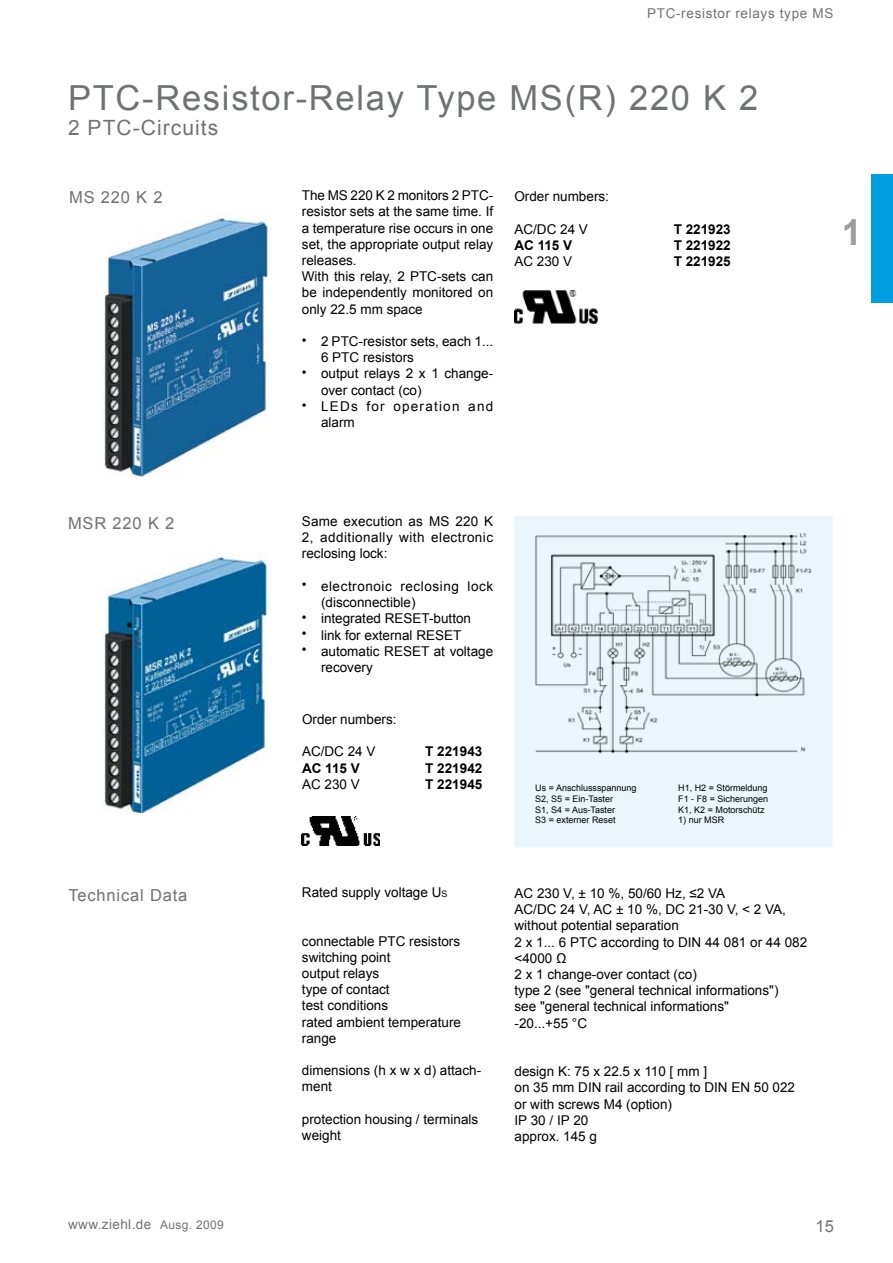
<style>
.page{position:relative;width:893px;height:1263px;background:#fff}
.page>*{position:absolute;margin:0;border:0;box-sizing:border-box;transform-origin:0 0}
.t1{font:700 36px "Arial";color:#9c9d9f}
.t2{font:34.5px "Arial";letter-spacing:.05em;color:#707173}
.t3{font:21px "Arial";letter-spacing:.05em;color:#707173}
.t4{font:16.5px "Arial";letter-spacing:.05em;color:#707173}
.t5{font:13.5px/16.2px "Arial";color:#000}
.t6{font:700 13.5px "Arial";color:#000}
.t7{font:13.5px "Arial";letter-spacing:.05em;color:#707173}
.t8{font:13.5px "Arial";letter-spacing:.03em;color:#707173}
.t9{font:9px/10.8px "Arial";color:#000}
.s1{font-size:9px}
.s2{font-size:12px}
</style>
<div class="page">
<div style="left:872px;top:174px;width:21px;height:129px;background:#009ee0"></div>
<div style="left:514px;top:516px;width:318px;height:331px;background:#eaf6fc"></div>
<img style="left:535px;top:533px;width:277px;height:221px">
<img style="left:302px;top:816px;width:77px;height:30px">
<img style="left:102px;top:214px;width:166px;height:263px">
<img style="left:102px;top:553px;width:166px;height:260px">
<img style="left:514px;top:291px;width:83px;height:32px">
<p class="t7" style="left:647px;top:4px;width:188px">PTC-resistor relays type MS</p>
<h2 class="t2" style="left:68px;top:75px;width:692px">PTC-Resistor-Relay Type MS(R) 220 K 2</h2>
<h3 class="t3" style="left:68px;top:114px;width:152px">2 PTC-Circuits</h3>
<p class="t4" style="left:69px;top:187px;width:95px">MS 220 K 2</p>
<p class="t5" style="left:302px;top:187px;width:193px">The MS 220 K 2 monitors 2 PTC&shy;resistor sets at the same time. If a temperature rise occurs in one set, the appropriate output relay releases.<br>With this relay, 2 PTC-sets can be independently monitored on only 22.5 mm space</p>
<p class="t5" style="left:321px;top:333px;width:174px">2 PTC-resistor sets, each 1...<br>6 PTC resistors<br>output relays 2 x 1 change&shy;over contact (co)<br>LEDs for operation and alarm</p>
<p class="t5" style="left:302px;top:332px;width:6px">•</p>
<p class="t5" style="left:302px;top:364px;width:6px">•</p>
<p class="t5" style="left:302px;top:397px;width:6px">•</p>
<p class="t5" style="left:514px;top:188px;width:96px">Order numbers:</p>
<p class="t5" style="left:514px;top:221px;width:75px">AC/DC 24 V</p>
<p class="t6" style="left:674px;top:220px;width:59px">T 221923</p>
<p class="t6" style="left:514px;top:236px;width:59px">AC 115 V</p>
<p class="t6" style="left:674px;top:236px;width:59px">T 221922</p>
<p class="t5" style="left:514px;top:253px;width:59px">AC 230 V</p>
<p class="t6" style="left:674px;top:252px;width:59px">T 221925</p>
<h1 class="t1" style="left:842px;top:209px;width:22px">1</h1>
<p class="t4" style="left:68px;top:512px;width:108px">MSR 220 K 2</p>
<p class="t4" style="left:68px;top:884px;width:120px">Technical Data</p>
<p class="t5" style="left:302px;top:513px;width:193px;text-align:justify">Same execution as MS 220 K 2, additionally with electronic reclosing lock:</p>
<p class="t5" style="left:321px;top:578px;width:174px">electronoic reclosing lock (disconnectible)<br>integrated RESET-button link for external RESET automatic RESET at voltage recovery</p>
<p class="t5" style="left:302px;top:711px;width:96px">Order numbers:</p>
<p class="t5" style="left:302px;top:744px;width:75px">AC/DC 24 V</p>
<p class="t6" style="left:425px;top:743px;width:59px">T 221943</p>
<p class="t6" style="left:302px;top:759px;width:59px">AC 115 V</p>
<p class="t6" style="left:425px;top:759px;width:59px">T 221942</p>
<p class="t5" style="left:302px;top:776px;width:59px">AC 230 V</p>
<p class="t6" style="left:425px;top:775px;width:59px">T 221945</p>
<p class="t5" style="left:302px;top:576px;width:6px">•</p>
<p class="t5" style="left:302px;top:609px;width:6px;text-align:justify">• • •</p>
<p class="t9" style="left:535px;top:782px;width:103px">Us = Anschlussspannung<br>S2, S5 = Ein-Taster<br>S1, S4 = Aus-Taster<br>S3 = externer Reset</p>
<p class="t9" style="left:678px;top:782px;width:91px;text-align:justify">H1, H2 = Störmeldung F1 - F8 = Sicherungen K1, K2 = Motorschütz</p>
<p class="t9" style="left:678px;top:815px;width:48px">1) nur MSR</p>
<p class="t5" style="left:302px;top:884px;width:147px">Rated supply voltage U<span class="s1">S</span></p>
<p class="t5" style="left:302px;top:933px;width:161px">connectable PTC resistors switching point<br>output relays<br>type of contact<br>test conditions<br>rated ambient temperature range</p>
<p class="t5" style="left:302px;top:1062px;width:181px">dimensions (h x w x d) attach&shy;ment</p>
<p class="t5" style="left:302px;top:1111px;width:178px">protection housing / terminals weight</p>
<p class="t5" style="left:514px;top:885px;width:294px">AC 230 V, ± 10 %, 50/60 Hz, ≤2 VA<br>AC/DC 24 V, AC ± 10 %, DC 21-30 V, &lt; 2 VA, without potential separation<br>2 x 1... 6 PTC according to DIN 44 081 or 44 082 &lt;4000 Ω<br>2 x 1 change-over contact (co)<br>type 2 (see "general technical informations")<br>see "general technical informations"<br>-20...+55 °C</p>
<p class="t5" style="left:514px;top:1063px;width:282px">design K: 75 x 22.5 x 110 [ mm ]<br>on 35 mm DIN rail according to DIN EN 50 022 or with screws M4 (option)<br>IP 30 / IP 20<br>approx. 145 g</p>
<p class="t8" style="left:68px;top:1216px;width:157px">www.ziehl.de <span class="s2">Ausg. 2009</span></p>
<p class="t4" style="left:815px;top:1215px;width:20px">15</p>
</div>
